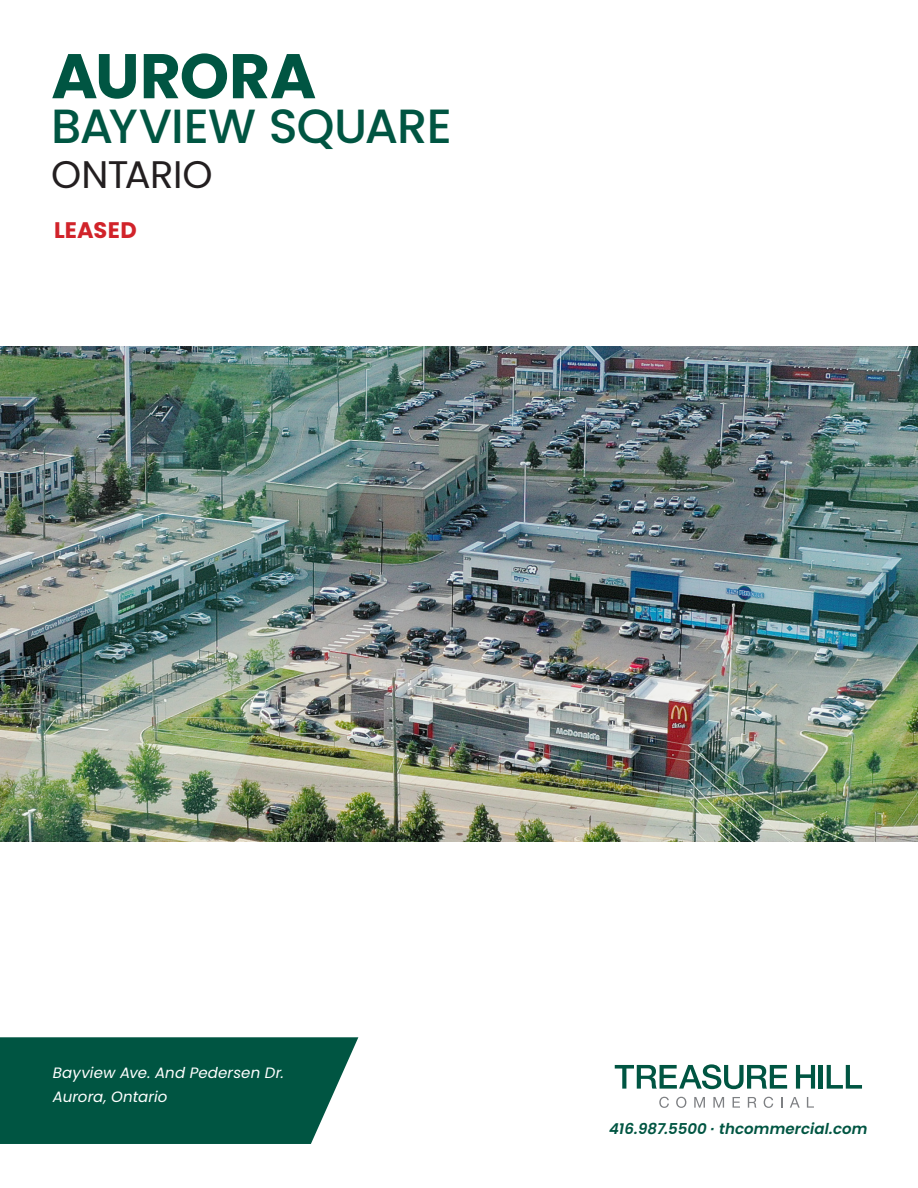
<style>
.page{position:relative;width:918px;height:1188px;background:#fff}
.page>*{position:absolute;margin:0;border:0;box-sizing:border-box;transform-origin:0 0}
.t1{font:700 63px "Poppins";letter-spacing:-.005em;color:#005542}
.t2{font:500 48px "Poppins";letter-spacing:-.02em;color:#005542}
.t3{font:38.4px "Poppins";letter-spacing:-.015em;color:#231f20}
.t4{font:700 22.5px "Poppins";letter-spacing:.01em;color:#d1232a}
.t5{font:italic 15px "Poppins";letter-spacing:.01em;color:#fff}
.t6{font:italic 600 15px "Poppins";letter-spacing:.005em;color:#005542}
</style>
<div class="page">
<svg style="left:0;top:1037px;width:358px;height:107px;background:#11604e"></svg>
<img style="left:427px;top:346px;width:212px;height:496px">
<img style="left:0;top:346px;width:427px;height:496px">
<img style="left:639px;top:346px;width:279px;height:496px">
<svg style="left:615px;top:1064px;width:172px;height:25px"></svg>
<svg style="left:796px;top:1065px;width:19px;height:24px"></svg>
<hr style="left:819px;top:1065px;width:4px;height:24px;background:#005542">
<svg style="left:827px;top:1065px;width:35px;height:24px"></svg>
<svg style="left:659px;top:1097px;width:10px;height:11px"></svg>
<svg style="left:676px;top:1097px;width:10px;height:11px"></svg>
<svg style="left:694px;top:1097px;width:11px;height:11px"></svg>
<svg style="left:713px;top:1097px;width:11px;height:11px"></svg>
<svg style="left:733px;top:1097px;width:7px;height:11px"></svg>
<svg style="left:748px;top:1097px;width:8px;height:11px"></svg>
<svg style="left:764px;top:1097px;width:9px;height:11px"></svg>
<svg style="left:781px;top:1097px;width:2px;height:11px"></svg>
<svg style="left:790px;top:1097px;width:10px;height:11px"></svg>
<svg style="left:807px;top:1097px;width:7px;height:11px"></svg>
<p class="t1" style="left:51px;top:40px;width:267px">AURORA</p>
<p class="t2" style="left:51px;top:99px;width:402px">BAYVIEW SQUARE</p>
<p class="t3" style="left:51px;top:153px;width:163px">ONTARIO</p>
<p class="t4" style="left:54px;top:217px;width:84px">LEASED</p>
<p class="t5" style="left:53px;top:1064px;width:233px">Bayview Ave. And Pedersen Dr.</p>
<p class="t5" style="left:53px;top:1088px;width:116px">Aurora, Ontario</p>
<p class="t6" style="left:609px;top:1120px;width:260px">416.987.5500 · thcommercial.com</p>
</div>
